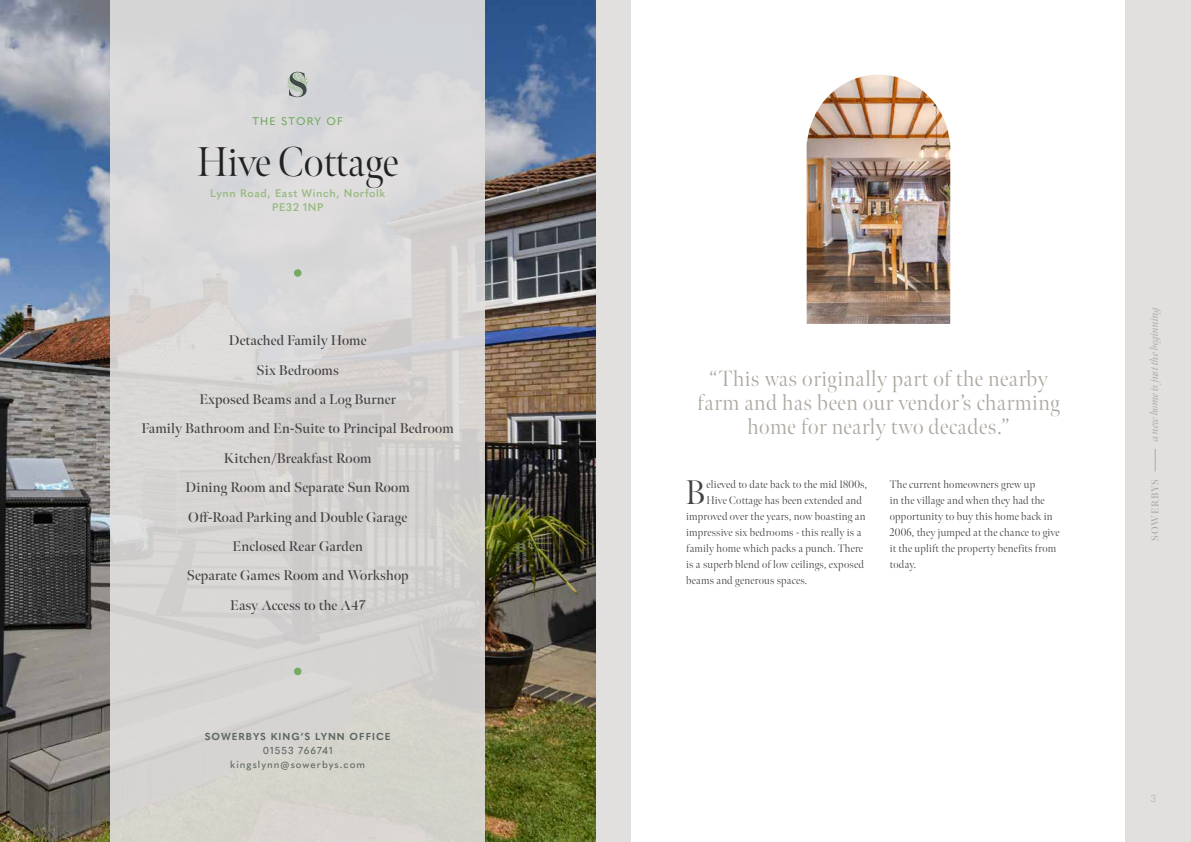
<style>
.page{position:relative;width:1191px;height:842px;background:#fff}
.page>*{position:absolute;margin:0;border:0;box-sizing:border-box;transform-origin:0 0}
.t1{font:300 41.5px "Meno Banner";letter-spacing:-.01em;color:#222223}
.t2{font:300 34px "Meno Banner";color:#434141}
.t3{font:300 22px/24px "Meno Banner";letter-spacing:.025em;color:#ada8a0;text-align:center}
.t4{font:600 14px/29.3px "Meno Banner";letter-spacing:.01em;color:#434141;text-align:center}
.t5{font:300 11px/16px "Meno Banner";letter-spacing:.02em;color:#434141}
.t6{font:600 11px/14px "Quasimoda";letter-spacing:.05em;color:#96ba81;text-align:center}
.t7{font:italic 11px "Meno Banner";letter-spacing:-.01em;color:#ada8a0}
.t8{font:500 11px "Quasimoda";letter-spacing:.1em;color:#76aa62}
.t9{font:500 10px/14px "Quasimoda";letter-spacing:.1em;color:#5e6662;text-align:center}
.t10{font:700 10px "Quasimoda";letter-spacing:.1em;color:#5e6662}
.t11{font:600 10px "Meno Banner";letter-spacing:.08em;color:#ada8a0}
.t12{font:300 10px "Quasimoda";color:#ada8a0}
</style>
<div class="page">
<div style="left:595px;top:0;width:596px;height:842px;background:#e2e0df"></div>
<svg style="left:1155px;top:449px;width:1px;height:22px"></svg>
<img style="left:0;top:0;width:595px;height:842px">
<div style="left:111px;top:0;width:374px;height:842px;background:linear-gradient(to right,#d9d8d7,#d4d2d0)"></div>
<div style="left:294px;top:269px;width:7px;height:8px;background:#76aa62;border-radius:50%"></div>
<div style="left:294px;top:668px;width:7px;height:7px;background:#76aa62;border-radius:50%"></div>
<svg style="left:287px;top:72px;width:21px;height:25px"></svg>
<div style="left:631px;top:0;width:494px;height:842px;background:#fff"></div>
<img style="left:806px;top:75px;width:144px;height:249px">
<p class="t8" style="left:252px;top:113px;width:92px">THE STORY OF</p>
<h1 class="t1" style="left:197px;top:137px;width:203px">Hive Cottage</h1>
<p class="t6" style="left:210px;top:186px;width:177px">Lynn Road, East Winch, Norfolk<br>PE32 1NP</p>
<p class="t4" style="left:142px;top:326px;width:314px">Detached Family Home<br>Six Bedrooms<br>Exposed Beams and a Log Burner<br>Family Bathroom and En-Suite to Principal Bedroom<br>Kitchen/Breakfast Room<br>Dining Room and Separate Sun Room<br>Off-Road Parking and Double Garage<br>Enclosed Rear Garden<br>Separate Games Room and Workshop<br>Easy Access to the A47</p>
<p class="t10" style="left:205px;top:728px;width:187px">SOWERBYS KING’S LYNN OFFICE</p>
<p class="t9" style="left:230px;top:742px;width:136px">01553 766741 kingslynn@sowerbys.com</p>
<h3 class="t3" style="left:697px;top:367px;width:364px">“This was originally part of the nearby farm and has been our vendor’s charming home for nearly two decades.”</h3>
<h2 class="t2" style="left:685px;top:472px;width:22px">B</h2>
<p class="t5" style="left:706px;top:477px;width:162px">elieved to date back to the mid 1800s,</p>
<p class="t5" style="left:706px;top:493px;width:157px">Hive Cottage has been extended and</p>
<p class="t5" style="left:686px;top:509px;width:181px">improved over the years, now boasting an</p>
<p class="t5" style="left:686px;top:525px;width:177px">impressive six bedrooms - this really is a</p>
<p class="t5" style="left:686px;top:541px;width:178px">family home which packs a punch. There</p>
<p class="t5" style="left:686px;top:557px;width:179px">is a superb blend of low ceilings, exposed</p>
<p class="t5" style="left:686px;top:573px;width:123px">beams and generous spaces.</p>
<p class="t5" style="left:889px;top:477px;width:171px">The current homeowners grew up<br>in the village and when they had the opportunity to buy this home back in<br>2006, they jumped at the chance to give it the uplift the property benefits from today.</p>
<p class="t7" style="left:1147px;top:441px;width:138px;rotate:-90deg">a new home is just the beginning</p>
<p class="t11" style="left:1149px;top:541px;width:63px;rotate:-90deg">SOWERBYS</p>
<p class="t12" style="left:1150px;top:791px;width:7px">3</p>
</div>
